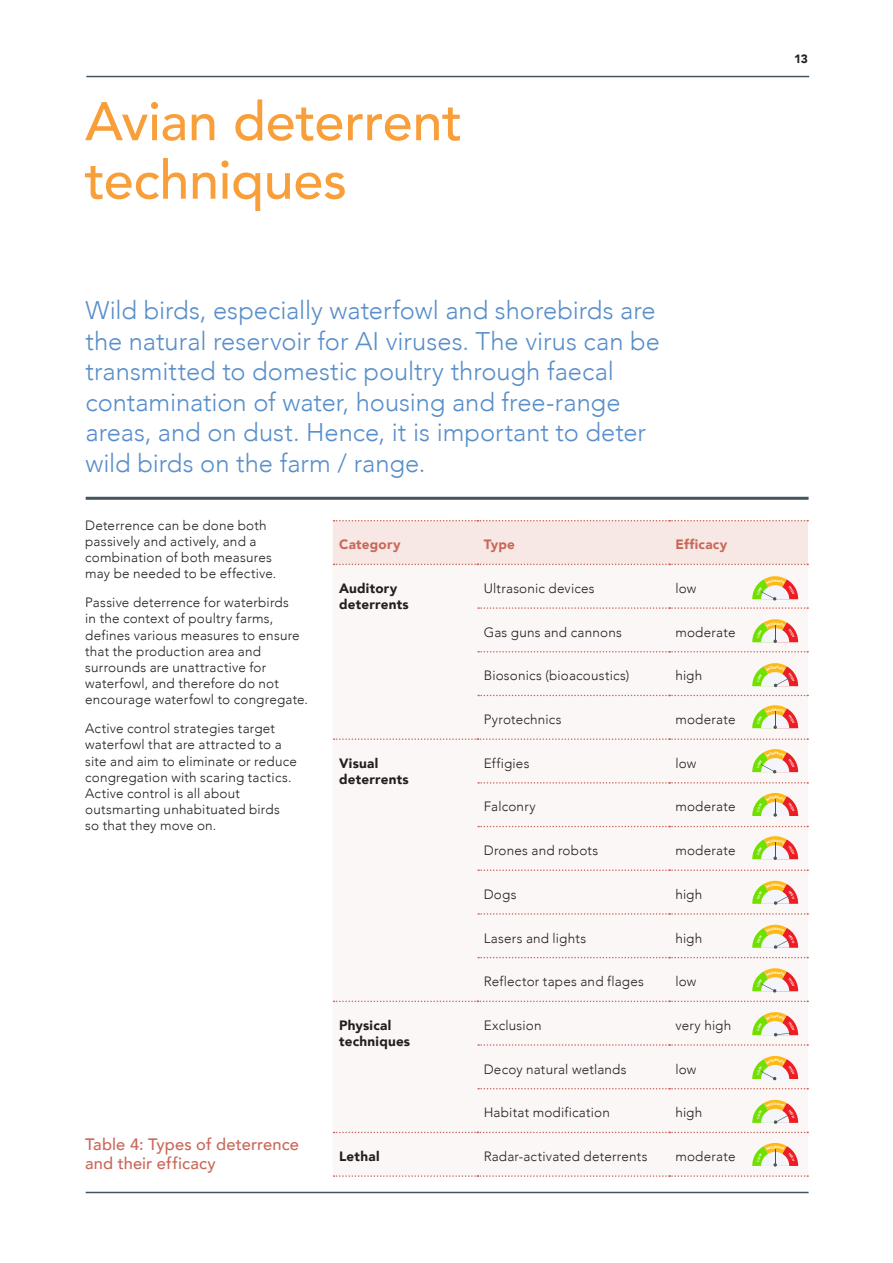
<style>
.page{position:relative;width:893px;height:1263px;background:#fff}
.page>*{position:absolute;margin:0;border:0;box-sizing:border-box;transform-origin:0 0}
.t1{font:500 53.85px/58.5px "Avenir";letter-spacing:-.005em;color:#f99f3a}
.t2{font:300 25.5px/30.6px "Avenir";color:#588eca}
.t3{font:500 16.5px/19.8px "Avenir";letter-spacing:.005em;color:#c96858}
.t4{font:300 13.5px/16.2px "Avenir";letter-spacing:.015em;color:#231f20}
.t5{font:900 13.5px/16.2px "Avenir";letter-spacing:.015em;color:#231f20}
.t6{font:900 13.5px "Avenir";letter-spacing:.015em;color:#c96858}
.t7{font:900 12px "Avenir";color:#231f20}
</style>
<div class="page">
<svg style="left:333px;top:565px;width:475px;height:611px"></svg>
<div style="left:333px;top:520px;width:475px;height:45px;background:#f7e8e6"></div>
<svg style="left:478px;top:607px;width:330px;height:2px"></svg>
<svg style="left:478px;top:651px;width:330px;height:1px"></svg>
<svg style="left:478px;top:695px;width:330px;height:1px"></svg>
<svg style="left:334px;top:738px;width:474px;height:2px"></svg>
<svg style="left:478px;top:782px;width:330px;height:2px"></svg>
<svg style="left:478px;top:826px;width:330px;height:1px"></svg>
<svg style="left:478px;top:869px;width:330px;height:2px"></svg>
<svg style="left:478px;top:913px;width:330px;height:2px"></svg>
<svg style="left:478px;top:957px;width:330px;height:1px"></svg>
<svg style="left:334px;top:1000px;width:474px;height:2px"></svg>
<svg style="left:478px;top:1044px;width:330px;height:2px"></svg>
<svg style="left:478px;top:1088px;width:330px;height:1px"></svg>
<svg style="left:334px;top:1132px;width:474px;height:1px"></svg>
<svg style="left:334px;top:1175px;width:474px;height:2px"></svg>
<hr style="left:86px;top:76px;width:723px;height:1px;background:#455560">
<hr style="left:86px;top:497px;width:723px;height:3px;background:#455560">
<hr style="left:86px;top:1192px;width:723px;height:1px;background:#455560">
<svg style="left:752px;top:618px;width:46px;height:25px"></svg>
<svg style="left:752px;top:704px;width:46px;height:25px"></svg>
<svg style="left:752px;top:792px;width:46px;height:25px"></svg>
<svg style="left:752px;top:835px;width:46px;height:25px"></svg>
<svg style="left:752px;top:1142px;width:46px;height:24px"></svg>
<svg style="left:752px;top:662px;width:46px;height:25px"></svg>
<svg style="left:752px;top:880px;width:46px;height:25px"></svg>
<svg style="left:752px;top:1099px;width:46px;height:25px"></svg>
<svg style="left:752px;top:924px;width:46px;height:25px"></svg>
<svg style="left:752px;top:1011px;width:46px;height:25px"></svg>
<svg style="left:752px;top:575px;width:46px;height:26px"></svg>
<svg style="left:752px;top:748px;width:46px;height:26px"></svg>
<svg style="left:752px;top:967px;width:46px;height:26px"></svg>
<svg style="left:752px;top:1055px;width:46px;height:25px"></svg>
<h1 class="t1" style="left:85px;top:89px;width:379px">Avian deterrent techniques</h1>
<p class="t2" style="left:86px;top:295px;width:576px">Wild birds, especially waterfowl and shorebirds are the natural reservoir for AI viruses. The virus can be transmitted to domestic poultry through faecal contamination of water, housing and free-range areas, and on dust. Hence, it is important to deter wild birds on the farm / range.</p>
<p class="t4" style="left:85px;top:517px;width:193px">Deterrence can be done both passively and actively, and a combination of both measures may be needed to be effective.</p>
<p class="t4" style="left:85px;top:594px;width:224px">Passive deterrence for waterbirds<br>in the context of poultry farms, defines various measures to ensure that the production area and surrounds are unattractive for waterfowl, and therefore do not encourage waterfowl to congregate.</p>
<p class="t4" style="left:85px;top:720px;width:213px">Active control strategies target waterfowl that are attracted to a site and aim to eliminate or reduce congregation with scaring tactics.<br>Active control is all about outsmarting unhabituated birds so that they move on.</p>
<p class="t3" style="left:85px;top:1133px;width:216px">Table 4: Types of deterrence and their efficacy</p>
<p class="t6" style="left:339px;top:533px;width:63px">Category</p>
<p class="t6" style="left:484px;top:533px;width:33px">Type</p>
<p class="t6" style="left:675px;top:533px;width:54px">Efficacy</p>
<p class="t5" style="left:339px;top:580px;width:71px">Auditory deterrents</p>
<p class="t4" style="left:484px;top:580px;width:112px">Ultrasonic devices</p>
<p class="t4" style="left:675px;top:580px;width:23px">low</p>
<p class="t4" style="left:484px;top:624px;width:140px">Gas guns and cannons</p>
<p class="t4" style="left:675px;top:624px;width:62px">moderate</p>
<p class="t4" style="left:484px;top:668px;width:147px">Biosonics (bioacoustics)</p>
<p class="t4" style="left:675px;top:668px;width:28px">high</p>
<p class="t4" style="left:484px;top:711px;width:79px">Pyrotechnics</p>
<p class="t4" style="left:675px;top:711px;width:62px">moderate</p>
<p class="t5" style="left:339px;top:755px;width:71px">Visual deterrents</p>
<p class="t4" style="left:484px;top:755px;width:47px">Effigies</p>
<p class="t4" style="left:675px;top:755px;width:23px">low</p>
<p class="t4" style="left:484px;top:799px;width:54px">Falconry</p>
<p class="t4" style="left:675px;top:799px;width:62px">moderate</p>
<p class="t4" style="left:484px;top:842px;width:116px">Drones and robots</p>
<p class="t4" style="left:675px;top:842px;width:62px">moderate</p>
<p class="t4" style="left:484px;top:886px;width:34px">Dogs</p>
<p class="t4" style="left:675px;top:886px;width:28px">high</p>
<p class="t4" style="left:484px;top:930px;width:104px">Lasers and lights</p>
<p class="t4" style="left:675px;top:930px;width:28px">high</p>
<p class="t4" style="left:484px;top:973px;width:162px">Reflector tapes and flages</p>
<p class="t4" style="left:675px;top:973px;width:23px">low</p>
<p class="t5" style="left:339px;top:1017px;width:72px">Physical techniques</p>
<p class="t4" style="left:484px;top:1017px;width:59px">Exclusion</p>
<p class="t4" style="left:675px;top:1017px;width:57px">very high</p>
<p class="t4" style="left:484px;top:1061px;width:144px">Decoy natural wetlands</p>
<p class="t4" style="left:675px;top:1061px;width:23px">low</p>
<p class="t4" style="left:484px;top:1104px;width:128px">Habitat modification</p>
<p class="t4" style="left:675px;top:1104px;width:28px">high</p>
<p class="t5" style="left:339px;top:1148px;width:42px">Lethal</p>
<p class="t4" style="left:484px;top:1148px;width:165px">Radar-activated deterrents</p>
<p class="t4" style="left:675px;top:1148px;width:62px">moderate</p>
<p class="t7" style="left:794px;top:49px;width:15px">13</p>
</div>
